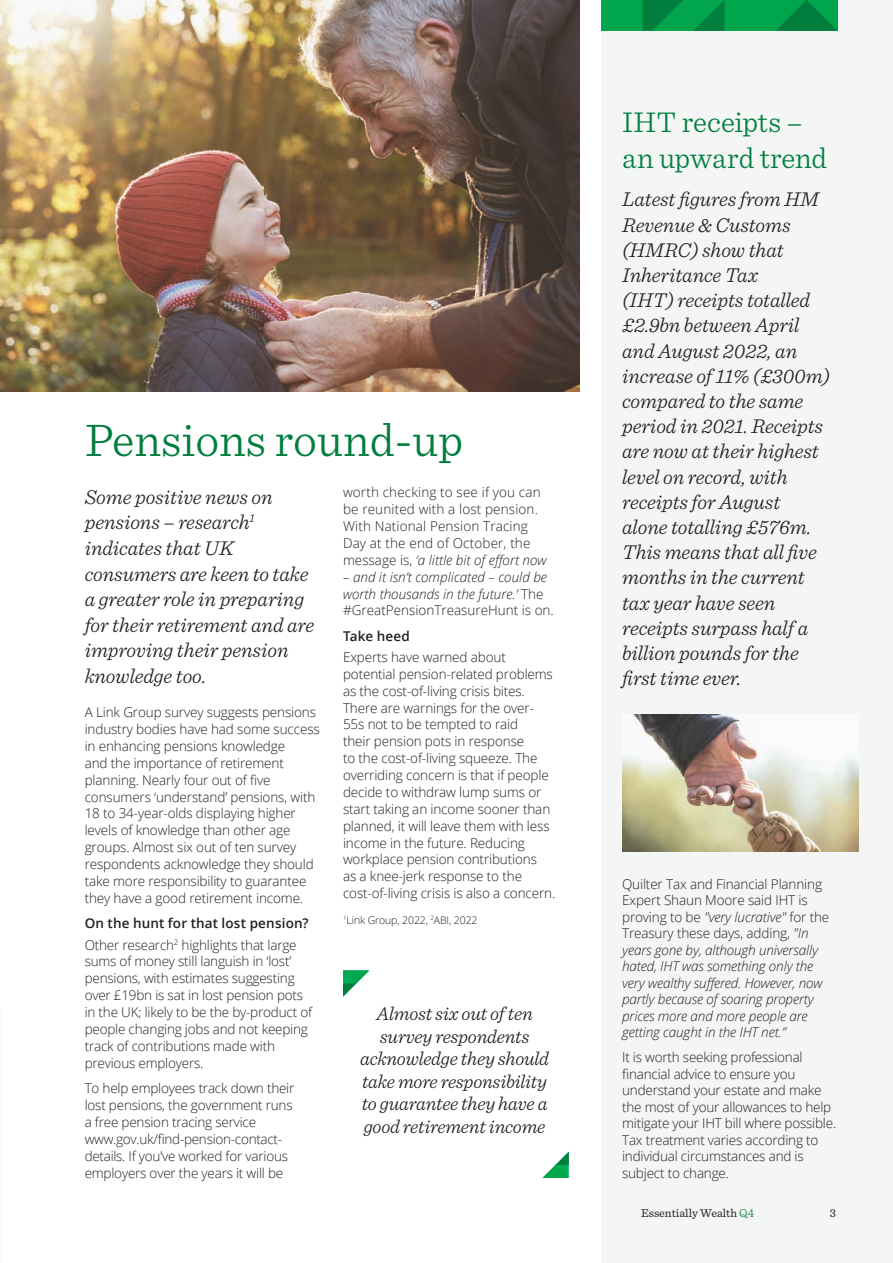
<style>
.page{position:relative;width:893px;height:1263px;background:#fff}
.page>*{position:absolute;margin:0;border:0;box-sizing:border-box;transform-origin:0 0}
.t1{font:300 48px "Sentinel";color:#007e3e}
.t2{font:300 30px/36px "Sentinel";letter-spacing:-.005em;color:#007e3e}
.t3{font:italic 300 21px/25.2px "Sentinel";letter-spacing:-.005em;color:#231f20}
.t4{font:italic 300 19.5px/22.5px "Sentinel";letter-spacing:-.01em;color:#231f20;text-align:center}
.t5{font:300 13.5px/17px "Open Sans";letter-spacing:-.01em;color:#231f20}
.t6{font:italic 300 13.5px/16.5px "Open Sans";letter-spacing:-.01em;color:#231f20}
.t7{font:300 13.5px/16.8px "Open Sans";letter-spacing:.01em;color:#231f20}
.t8{font:600 13.5px "Open Sans";letter-spacing:.01em;color:#231f20}
.t9{font:12px "Sentinel";color:#231f20}
.t10{font:300 10.5px "Open Sans";letter-spacing:-.01em;color:#231f20}
.s1{font-weight:600}
.s2{font-style:italic}
.s3{font-style:normal}
.s4{font-weight:300;color:#007e3e}
</style>
<div class="page">
<div style="left:601px;top:0;width:292px;height:1263px;background:#f4f5f5"></div>
<div style="left:601px;top:0;width:237px;height:31px;background:#00a54c"></div>
<svg style="left:693px;top:0;width:31px;height:31px"></svg>
<svg style="left:776px;top:0;width:62px;height:31px"></svg>
<svg style="left:642px;top:0;width:41px;height:31px"></svg>
<img style="left:0;top:0;width:580px;height:391px">
<svg style="left:343px;top:970px;width:27px;height:27px"></svg>
<svg style="left:542px;top:1151px;width:27px;height:27px"></svg>
<img style="left:622px;top:714px;width:236px;height:138px">
<h1 class="t1" style="left:85px;top:404px;width:380px">Pensions round-up</h1>
<h3 class="t3" style="left:85px;top:482px;width:231px;line-height:25.7px">Some positive news on pensions – research<sup>1 </sup>indicates that UK consumers are keen to take a greater role in preparing for their retirement and are improving their pension knowledge too.</h3>
<p class="t5" style="left:85px;top:703px;width:237px">A Link Group survey suggests pensions industry bodies have had some success in enhancing pensions knowledge<br>and the importance of retirement planning. Nearly four out of five consumers ‘understand’ pensions, with 18 to 34-year-olds displaying higher levels of knowledge than other age groups. Almost six out of ten survey respondents acknowledge they should take more responsibility to guarantee they have a good retirement income.</p>
<p class="t5" style="left:85px;top:913px;width:225px;line-height:21.1px"><span class="s1">On the hunt for that lost pension?<br></span>Other research<sup>2</sup> highlights that large</p>
<p class="t5" style="left:85px;top:953px;width:229px">sums of money still languish in ‘lost’ pensions, with estimates suggesting over £19bn is sat in lost pension pots in the UK; likely to be the by-product of people changing jobs and not keeping track of contributions made with previous employers.</p>
<p class="t5" style="left:85px;top:1080px;width:211px">To help employees track down their lost pensions, the government runs a free pension tracing service www.gov.uk/find-pension-contact&shy;details. If you’ve worked for various employers over the years it will be</p>
<p class="t7" style="left:343px;top:484px;width:205px">worth checking to see if you can be reunited with a lost pension.<br>With National Pension Tracing<br>Day at the end of October, the message is, <span class="s2">‘a little bit of effort now</span></p>
<p class="t6" style="left:343px;top:568px;width:212px">– and it isn’t complicated – could be worth thousands in the future.’ <span class="s3">The #GreatPensionTreasureHunt is on.</span></p>
<p class="t8" style="left:343px;top:627px;width:68px">Take heed</p>
<p class="t5" style="left:343px;top:648px;width:214px">Experts have warned about potential pension-related problems as the cost-of-living crisis bites.<br>There are warnings for the over-55s not to be tempted to raid<br>their pension pots in response<br>to the cost-of-living squeeze. The overriding concern is that if people decide to withdraw lump sums or start taking an income sooner than planned, it will leave them with less income in the future. Reducing workplace pension contributions<br>as a knee-jerk response to the cost-of-living crisis is also a concern.</p>
<p class="t10" style="left:343px;top:912px;width:136px"><sup>1</sup>Link Group, 2022, <sup>2</sup>ABI, 2022</p>
<h3 class="t4" style="left:360px;top:1001px;width:190px">Almost six out of ten survey respondents acknowledge they should take more responsibility to guarantee they have a good retirement income</h3>
<h2 class="t2" style="left:622px;top:102px;width:206px">IHT receipts – an upward trend</h2>
<p class="t3" style="left:622px;top:185px;width:210px">Latest figures from HM<br>Revenue &amp; Customs (HMRC) show that<br>Inheritance Tax<br>(IHT) receipts totalled £2.9bn between April and August 2022, an increase of 11% (£300m) compared to the same period in 2021. Receipts are now at their highest level on record, with receipts for August alone totalling £576m.<br>This means that all five months in the current tax year have seen receipts surpass half a billion pounds for the first time ever.</p>
<p class="t6" style="left:622px;top:875px;width:209px"><span class="s3">Quilter Tax and Financial Planning Expert Shaun Moore said IHT is proving to be</span> "very lucrative" <span class="s3">for the Treasury these days, adding,</span> "In years gone by, although universally hated, IHT was something only the very wealthy suffered. However, now partly because of soaring property prices more and more people are getting caught in the IHT net.”</p>
<p class="t5" style="left:622px;top:1049px;width:216px;line-height:16.5px">It is worth seeking professional financial advice to ensure you understand your estate and make the most of your allowances to help mitigate your IHT bill where possible.<br>Tax treatment varies according to individual circumstances and is subject to change.</p>
<p class="t9" style="left:641px;top:1204px;width:115px">Essentially Wealth <span class="s4">Q4</span></p>
<p class="t9" style="left:830px;top:1204px;width:8px">3</p>
</div>
